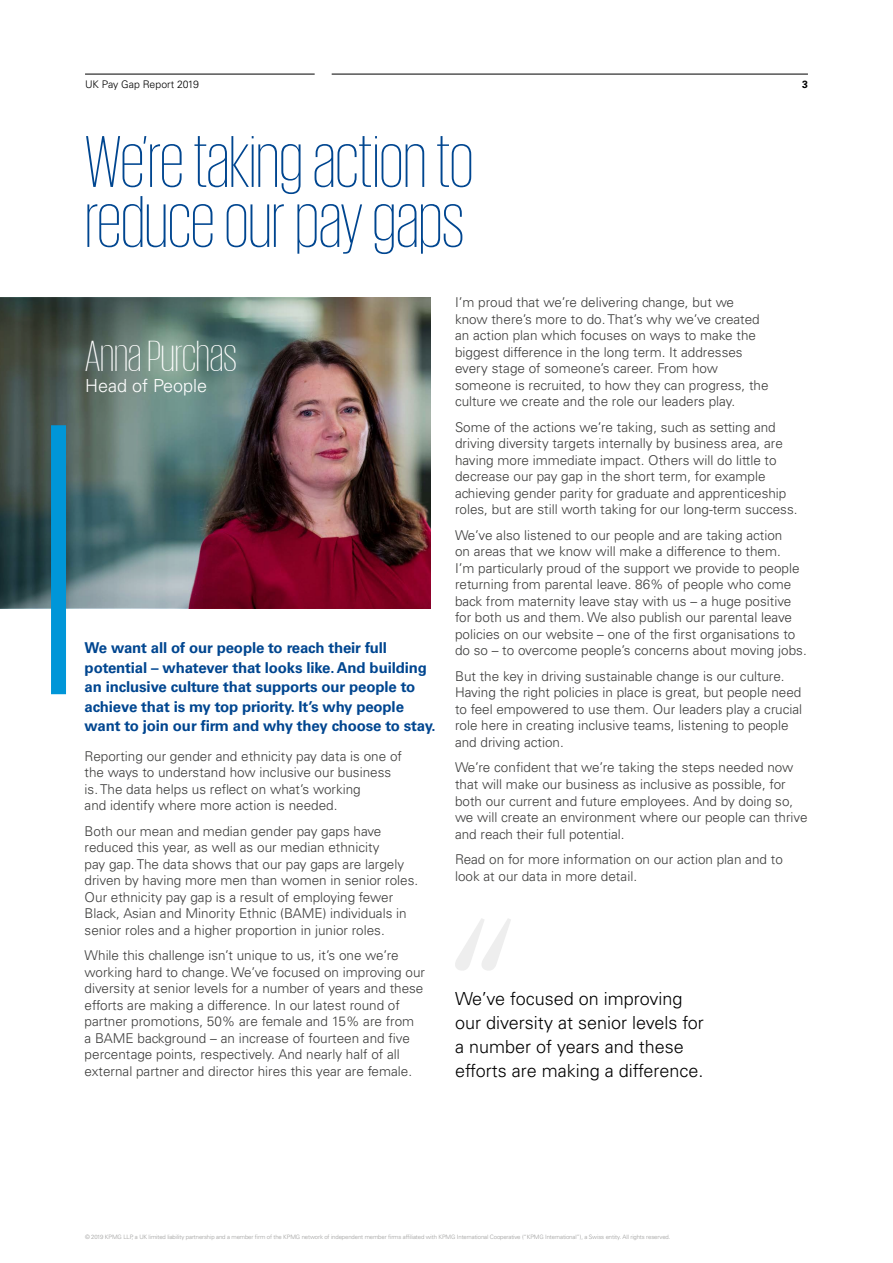
<style>
.page{position:relative;width:893px;height:1263px;background:#fff}
.page>*{position:absolute;margin:0;border:0;box-sizing:border-box;transform-origin:0 0}
.t1{font:200 75px/60px "KPMG";color:#004690}
.t2{font:200 45px "KPMG";color:#fff}
.t3{font:300 18px/24px "Univers LT Std";color:#000}
.t4{font:300 18px "Univers LT Std";color:#fff}
.t5{font:700 15px/19.5px "Univers LT Std";letter-spacing:-.01em;color:#004690}
.t6{font:300 13.5px/16.5px "Univers LT Std";color:#3c3c3b}
.t7{font:300 10.5px "Univers LT Std";color:#000}
.t8{font:700 10.5px "Univers LT Std";color:#000}
.t9{font:300 6px "Univers LT Std";letter-spacing:-.02em;color:#9d9d9c}
</style>
<div class="page">
<img style="left:0;top:298px;width:431px;height:309px">
<div style="left:51px;top:425px;width:15px;height:269px;background:#0096d8"></div>
<svg style="left:455px;top:918px;width:56px;height:53px"></svg>
<hr style="left:85px;top:74px;width:230px;height:1px;background:#000">
<hr style="left:332px;top:74px;width:476px;height:1px;background:#000">
<p class="t7" style="left:85px;top:78px;width:116px">UK Pay Gap Report 2019</p>
<p class="t8" style="left:802px;top:78px;width:7px">3</p>
<h1 class="t1" style="left:85px;top:130px;width:390px">We’re taking action to reduce our pay gaps</h1>
<h2 class="t2" style="left:85px;top:335px;width:153px">Anna Purchas</h2>
<h3 class="t4" style="left:85px;top:375px;width:124px">Head of People</h3>
<p class="t5" style="left:85px;top:638px;width:352px">We want all of our people to reach their full potential – whatever that looks like. And building an inclusive culture that supports our people to achieve that is my top priority. It’s why people want to join our firm and why they choose to stay.</p>
<p class="t6" style="left:85px;top:747px;width:319px">Reporting our gender and ethnicity pay data is one of the ways to understand how inclusive our business is. The data helps us reflect on what’s working<br>and identify where more action is needed.</p>
<p class="t6" style="left:85px;top:822px;width:335px">Both our mean and median gender pay gaps have reduced this year, as well as our median ethnicity<br>pay gap. The data shows that our pay gaps are largely driven by having more men than women in senior roles.<br>Our ethnicity pay gap is a result of employing fewer Black, Asian and Minority Ethnic (BAME) individuals in senior roles and a higher proportion in junior roles.</p>
<p class="t6" style="left:85px;top:947px;width:342px">While this challenge isn’t unique to us, it’s one we’re working hard to change. We’ve focused on improving our diversity at senior levels for a number of years and these efforts are making a difference. In our latest round of partner promotions, 50% are female and 15% are from<br>a BAME background – an increase of fourteen and five percentage points, respectively. And nearly half of all external partner and director hires this year are female.</p>
<p class="t6" style="left:455px;top:294px;width:315px">I’m proud that we’re delivering change, but we know there’s more to do. That’s why we’ve created an action plan which focuses on ways to make the biggest difference in the long term. It addresses every stage of someone’s career. From how someone is recruited, to how they can progress, the culture we create and the role our leaders play.</p>
<p class="t6" style="left:455px;top:419px;width:344px">Some of the actions we’re taking, such as setting and driving diversity targets internally by business area, are having more immediate impact. Others will do little to decrease our pay gap in the short term, for example achieving gender parity for graduate and apprenticeship roles, but are still worth taking for our long-term success.</p>
<p class="t6" style="left:455px;top:527px;width:353px">We’ve also listened to our people and are taking action<br>on areas that we know will make a difference to them.<br>I’m particularly proud of the support we provide to people returning from parental leave. 86% of people who come back from maternity leave stay with us – a huge positive for both us and them. We also publish our parental leave policies on our website – one of the first organisations to do so – to overcome people’s concerns about moving jobs.</p>
<p class="t6" style="left:455px;top:668px;width:349px">But the key in driving sustainable change is our culture.<br>Having the right policies in place is great, but people need to feel empowered to use them. Our leaders play a crucial role here in creating inclusive teams, listening to people and driving action.</p>
<p class="t6" style="left:455px;top:759px;width:354px">We’re confident that we’re taking the steps needed now that will make our business as inclusive as possible, for both our current and future employees. And by doing so, we will create an environment where our people can thrive and reach their full potential.</p>
<p class="t6" style="left:455px;top:851px;width:329px">Read on for more information on our action plan and to look at our data in more detail.</p>
<h3 class="t3" style="left:455px;top:986px;width:250px">We’ve focused on improving our diversity at senior levels for a number of years and these efforts are making a difference.</h3>
<p class="t9" style="left:85px;top:1233px;width:587px">© 2019 KPMG LLP, a UK limited liability partnership and a member firm of the KPMG network of independent member firms affiliated with KPMG International Cooperative (“KPMG International”), a Swiss entity. All rights reserved.</p>
</div>
